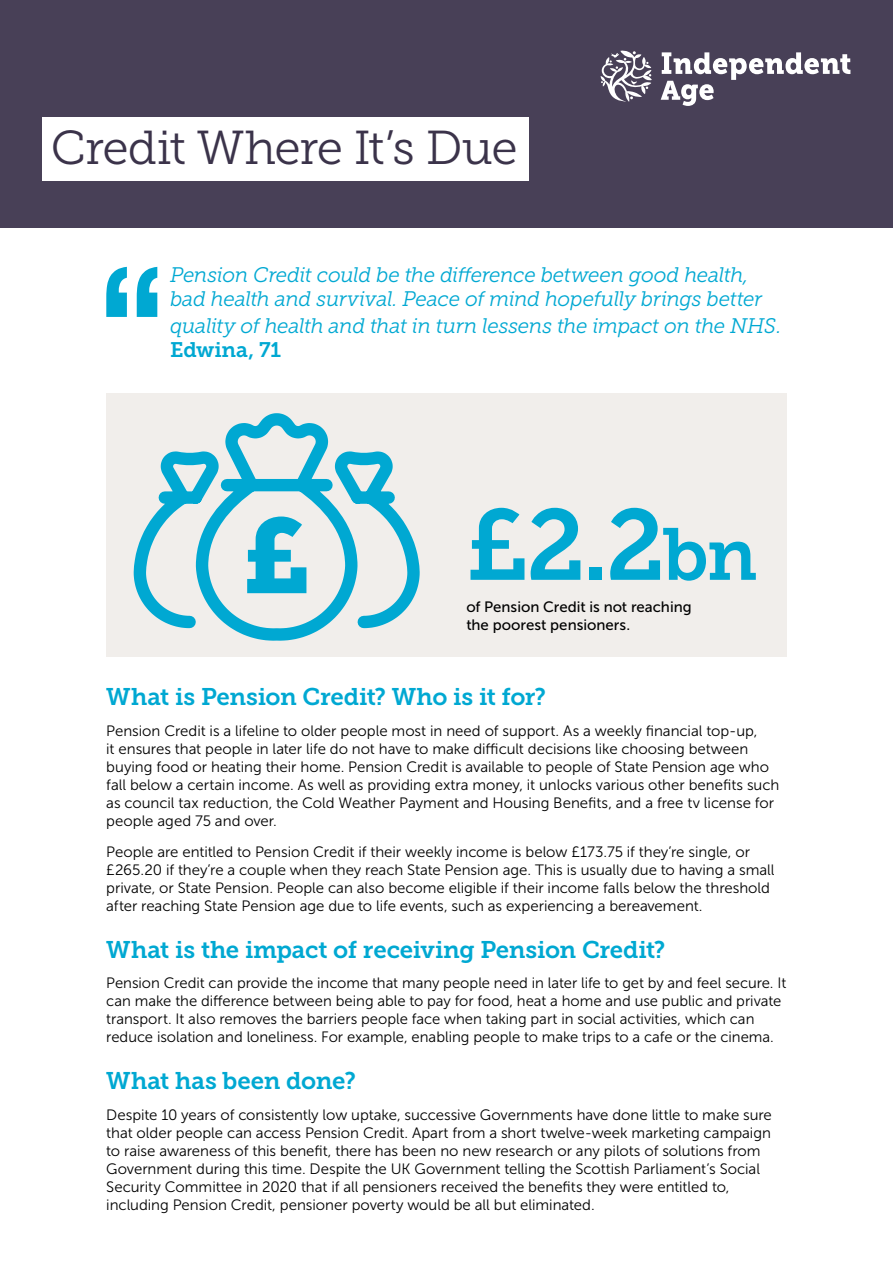
<style>
.page{position:relative;width:893px;height:1263px;background:#fff}
.page>*{position:absolute;margin:0;border:0;box-sizing:border-box;transform-origin:0 0}
.Figure{font:99.75px "Museo Slab 700";color:#00a8d2}
.Heading_1{font:47.4px "Museo Slab 300";letter-spacing:-.03em;color:#3b334a}
.Heading_2{font:24px "Museo Slab 700";letter-spacing:-.015em;color:#00a8d2}
.Pull_quote{font:italic 21px/24px "Museo Slab 300";letter-spacing:-.02em;color:#00a8d2}
.Body_copy{font:15px/18px "Museo Sans 300";letter-spacing:-.005em;color:#000}
.Body_copy-2{font:15px/18px "Museo Sans 500";color:#000}
.s1{font-family:"Museo Slab 700";font-style:normal}
.s2{font-size:73.2px}
</style>
<div class="page">
<svg style="left:106px;top:267px;width:51px;height:50px"></svg>
<div style="left:0;top:0;width:893px;height:227px;background:#484057"></div>
<svg style="left:601px;top:51px;width:51px;height:51px"></svg>
<svg style="left:661px;top:52px;width:189px;height:54px"></svg>
<div style="left:43px;top:117px;width:486px;height:64px;background:#fff"></div>
<div style="left:106px;top:393px;width:681px;height:264px;background:#f1eeeb"></div>
<svg style="left:133px;top:413px;width:287px;height:228px"></svg>
<svg style="left:247px;top:516px;width:59px;height:77px"></svg>
<p class="Heading_1" style="left:51px;top:122px;width:468px">Credit Where It’s Due</p>
<p class="Pull_quote" style="left:170px;top:262px;width:593px">Pension Credit could be the difference between good health, bad health and survival. Peace of mind hopefully brings better</p>
<p class="Pull_quote" style="left:170px;top:313px;width:613px">quality of health and that in turn lessens the impact on the NHS.<br><span class="s1">Edwina, 71</span></p>
<p class="Figure" style="left:466px;top:489px;width:293px">£2.2<span class="s2">bn</span></p>
<p class="Body_copy-2" style="left:466px;top:598px;width:227px">of Pension Credit is not reaching the poorest pensioners.</p>
<p class="Heading_2" style="left:106px;top:683px;width:441px">What is Pension Credit? Who is it for?</p>
<p class="Body_copy" style="left:106px;top:722px;width:674px">Pension Credit is a lifeline to older people most in need of support. As a weekly financial top-up,<br>it ensures that people in later life do not have to make difficult decisions like choosing between buying food or heating their home. Pension Credit is available to people of State Pension age who fall below a certain income. As well as providing extra money, it unlocks various other benefits such as council tax reduction, the Cold Weather Payment and Housing Benefits, and a free tv license for people aged 75 and over.</p>
<p class="Body_copy" style="left:106px;top:843px;width:670px">People are entitled to Pension Credit if their weekly income is below £173.75 if they’re single, or £265.20 if they’re a couple when they reach State Pension age. This is usually due to having a small private, or State Pension. People can also become eligible if their income falls below the threshold after reaching State Pension age due to life events, such as experiencing a bereavement.</p>
<p class="Heading_2" style="left:106px;top:936px;width:561px">What is the impact of receiving Pension Credit?</p>
<p class="Body_copy" style="left:106px;top:974px;width:681px">Pension Credit can provide the income that many people need in later life to get by and feel secure. It can make the difference between being able to pay for food, heat a home and use public and private transport. It also removes the barriers people face when taking part in social activities, which can reduce isolation and loneliness. For example, enabling people to make trips to a cafe or the cinema.</p>
<p class="Heading_2" style="left:106px;top:1067px;width:251px">What has been done?</p>
<p class="Body_copy" style="left:106px;top:1106px;width:667px">Despite 10 years of consistently low uptake, successive Governments have done little to make sure that older people can access Pension Credit. Apart from a short twelve-week marketing campaign to raise awareness of this benefit, there has been no new research or any pilots of solutions from Government during this time. Despite the UK Government telling the Scottish Parliament’s Social Security Committee in 2020 that if all pensioners received the benefits they were entitled to, including Pension Credit, pensioner poverty would be all but eliminated.</p>
</div>
